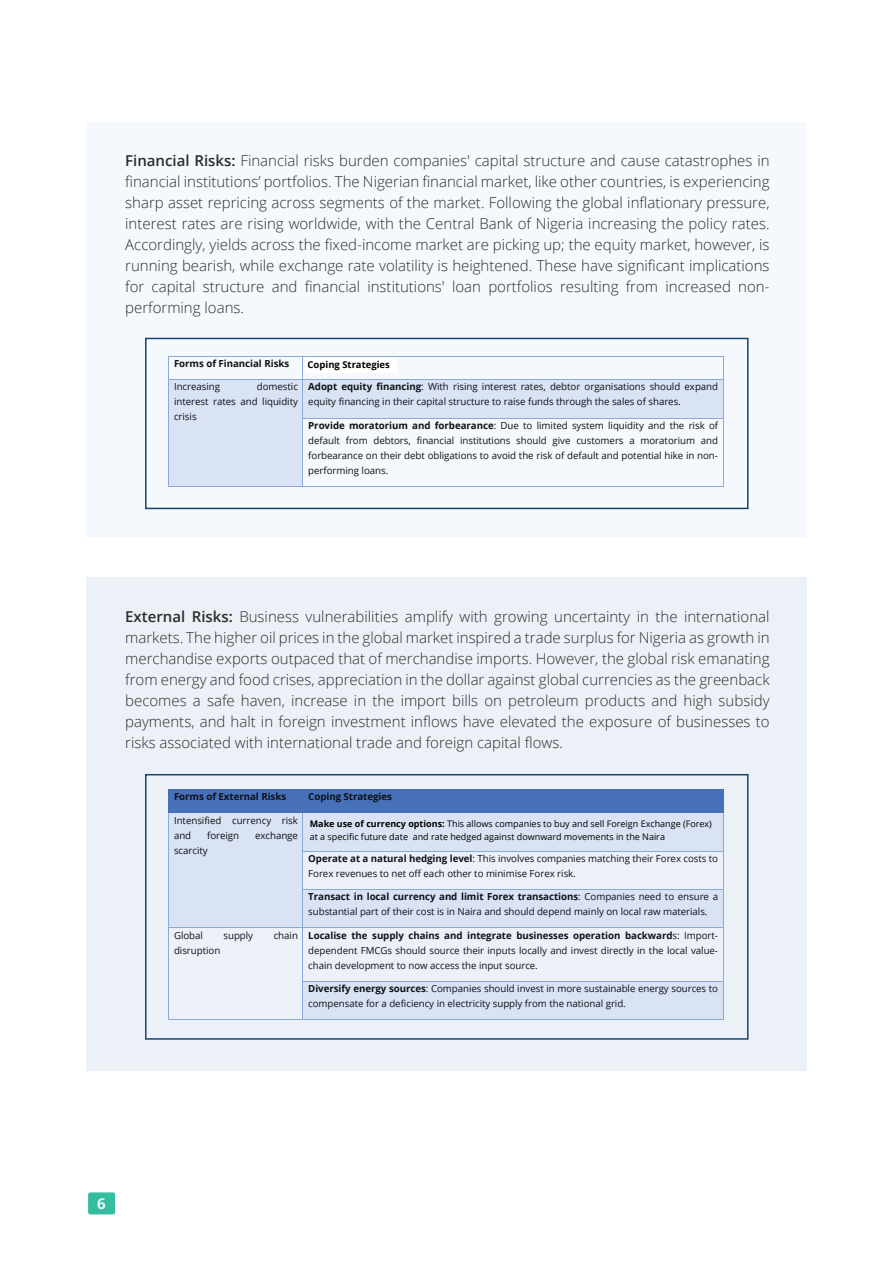
<style>
.page{position:relative;width:893px;height:1263px;background:#fff}
.page>*{position:absolute;margin:0;border:0;box-sizing:border-box;transform-origin:0 0}
.t1{font:300 15px/21px "Open Sans";color:#2b2c2b;text-align:justify}
.t2{font:700 15px "Open Sans";color:#eff5f8}
.t3{font:9.75px/15px "Open Sans";letter-spacing:-.005em;color:#0e1118}
.t4{font:700 9.75px "Open Sans";letter-spacing:-.005em;color:#0e1118}
.t5{font:700 9.45px "Open Sans";color:#000}
.t6{font:9px/12.8px "Open Sans";color:#000}
.s1{font-weight:600}
.s2{font-weight:700}
</style>
<div class="page">
<div style="left:88px;top:1192px;width:27px;height:22px;background:#34bd9e;border-radius:2px"></div>
<div style="left:86px;top:578px;width:721px;height:493px;background:#ecf1f8"></div>
<div style="left:86px;top:122px;width:721px;height:414px;background:#f5f8fc"></div>
<svg style="left:145px;top:337px;width:604px;height:173px"></svg>
<hr style="left:169px;top:356px;width:134px;height:1px;background:#8da9d7">
<hr style="left:303px;top:356px;width:420px;height:1px;background:#8da9d7">
<div style="left:169px;top:380px;width:134px;height:106px;background:#d9e3f3"></div>
<div style="left:303px;top:380px;width:420px;height:38px;background:#d9e3f3"></div>
<svg style="left:168px;top:356px;width:1px;height:24px"></svg>
<hr style="left:169px;top:379px;width:134px;height:1px;background:#8da9d7">
<svg style="left:303px;top:357px;width:1px;height:22px"></svg>
<hr style="left:303px;top:379px;width:420px;height:1px;background:#8da9d7">
<svg style="left:723px;top:356px;width:1px;height:24px"></svg>
<hr style="left:168px;top:380px;width:1px;height:38px;background:#8da9d7">
<hr style="left:303px;top:380px;width:1px;height:38px;background:#8da9d7">
<hr style="left:723px;top:380px;width:1px;height:38px;background:#8da9d7">
<hr style="left:303px;top:418px;width:420px;height:1px;background:#8da9d7">
<hr style="left:168px;top:418px;width:1px;height:68px;background:#8da9d7">
<hr style="left:169px;top:486px;width:134px;height:1px;background:#8da9d7">
<hr style="left:303px;top:418px;width:1px;height:68px;background:#8da9d7">
<hr style="left:303px;top:486px;width:420px;height:1px;background:#8da9d7">
<hr style="left:723px;top:418px;width:1px;height:68px;background:#8da9d7">
<svg style="left:145px;top:774px;width:604px;height:266px"></svg>
<div style="left:169px;top:790px;width:134px;height:23px;background:#4671b8"></div>
<div style="left:303px;top:790px;width:420px;height:23px;background:#4671b8"></div>
<hr style="left:169px;top:789px;width:134px;height:1px;background:#4671b8">
<hr style="left:303px;top:789px;width:420px;height:1px;background:#4671b8">
<div style="left:169px;top:813px;width:134px;height:115px;background:#d9e3f3"></div>
<div style="left:308px;top:813px;width:410px;height:15px;background:#d9e3f3"></div>
<div style="left:308px;top:828px;width:410px;height:23px;background:#d9e3f3"></div>
<svg style="left:168px;top:789px;width:1px;height:24px"></svg>
<hr style="left:169px;top:813px;width:134px;height:1px;background:#4671b8">
<hr style="left:304px;top:813px;width:419px;height:1px;background:#4671b8">
<svg style="left:723px;top:789px;width:1px;height:24px"></svg>
<hr style="left:168px;top:813px;width:1px;height:38px;background:#8da9d7">
<hr style="left:303px;top:813px;width:1px;height:38px;background:#8da9d7">
<hr style="left:723px;top:813px;width:1px;height:38px;background:#8da9d7">
<hr style="left:303px;top:851px;width:420px;height:1px;background:#8da9d7">
<hr style="left:168px;top:851px;width:1px;height:38px;background:#8da9d7">
<hr style="left:303px;top:851px;width:1px;height:38px;background:#8da9d7">
<hr style="left:723px;top:851px;width:1px;height:38px;background:#8da9d7">
<div style="left:303px;top:890px;width:420px;height:38px;background:#d9e3f3"></div>
<hr style="left:303px;top:889px;width:420px;height:1px;background:#8da9d7">
<hr style="left:168px;top:890px;width:1px;height:38px;background:#8da9d7">
<hr style="left:303px;top:890px;width:1px;height:38px;background:#8da9d7">
<hr style="left:723px;top:890px;width:1px;height:38px;background:#8da9d7">
<hr style="left:169px;top:928px;width:134px;height:1px;background:#8da9d7">
<hr style="left:303px;top:928px;width:420px;height:1px;background:#8da9d7">
<hr style="left:168px;top:928px;width:1px;height:53px;background:#8da9d7">
<hr style="left:303px;top:928px;width:1px;height:53px;background:#8da9d7">
<hr style="left:723px;top:928px;width:1px;height:53px;background:#8da9d7">
<div style="left:303px;top:981px;width:420px;height:38px;background:#d9e3f3"></div>
<hr style="left:303px;top:981px;width:420px;height:1px;background:#8da9d7">
<hr style="left:168px;top:981px;width:1px;height:38px;background:#8da9d7">
<hr style="left:169px;top:1019px;width:134px;height:1px;background:#8da9d7">
<hr style="left:303px;top:981px;width:1px;height:38px;background:#8da9d7">
<hr style="left:303px;top:1019px;width:420px;height:1px;background:#8da9d7">
<hr style="left:723px;top:981px;width:1px;height:38px;background:#8da9d7">
<div style="left:306px;top:358px;width:91px;height:14px;background:#fff"></div>
<div style="left:307px;top:815px;width:414px;height:34px;background:#d9e3f3"></div>
<p class="t1" style="left:125px;top:149px;width:646px"><span class="s1">Financial Risks:</span> Financial risks burden companies' capital structure and cause catastrophes in financial institutions’ portfolios. The Nigerian financial market, like other countries, is experiencing sharp asset repricing across segments of the market. Following the global inflationary pressure, interest rates are rising worldwide, with the Central Bank of Nigeria increasing the policy rates.<br>Accordingly, yields across the fixed-income market are picking up; the equity market, however, is running bearish, while exchange rate volatility is heightened. These have significant implications for capital structure and financial institutions' loan portfolios resulting from increased non&shy;performing loans.</p>
<p class="t4" style="left:174px;top:357px;width:117px">Forms of Financial Risks</p>
<p class="t3" style="left:308px;top:356px;width:80px">Coping Strategies</p>
<p class="t3" style="left:174px;top:379px;width:48px">Increasing</p>
<p class="t5" style="left:308px;top:358px;width:84px">Coping Strategies</p>
<p class="t3" style="left:174px;top:379px;width:125px;text-align:justify;text-indent:83px">domestic interest rates and liquidity crisis</p>
<p class="t3" style="left:308px;top:379px;width:411px"><span class="s2">Adopt equity financing</span>: With rising interest rates, debtor organisations should expand equity financing in their capital structure to raise funds through the sales of shares.</p>
<p class="t3" style="left:308px;top:417px;width:411px;text-align:justify"><span class="s2">Provide moratorium and forbearance</span>: Due to limited system liquidity and the risk of default from debtors, financial institutions should give customers a moratorium and forbearance on their debt obligations to avoid the risk of default and potential hike in non&shy;performing loans.</p>
<p class="t1" style="left:125px;top:605px;width:646px"><span class="s1">External Risks:</span> Business vulnerabilities amplify with growing uncertainty in the international markets. The higher oil prices in the global market inspired a trade surplus for Nigeria as growth in merchandise exports outpaced that of merchandise imports. However, the global risk emanating from energy and food crises, appreciation in the dollar against global currencies as the greenback becomes a safe haven, increase in the import bills on petroleum products and high subsidy payments, and halt in foreign investment inflows have elevated the exposure of businesses to risks associated with international trade and foreign capital flows.</p>
<p class="t4" style="left:174px;top:790px;width:114px">Forms of External Risks</p>
<p class="t4" style="left:308px;top:790px;width:85px">Coping Strategies</p>
<p class="t3" style="left:174px;top:812px;width:125px">Intensified currency risk and</p>
<p class="t3" style="left:308px;top:812px;width:411px"><span class="s2">Make use of currency options</span>: This allows companies to buy or sell Forex at a specific future date and rate hedged against downward movements in the Naira.</p>
<p class="t3" style="left:308px;top:850px;width:411px"><span class="s2">Operate at a natural hedging level</span>: This involves companies matching their Forex costs to<br>Forex revenues to net off each other to minimise Forex risk.</p>
<p class="t3" style="left:308px;top:889px;width:411px"><span class="s2">Transact in local currency and limit Forex transactions</span>: Companies need to ensure a substantial part of their cost is in Naira and should depend mainly on local raw materials.</p>
<p class="t6" style="left:310px;top:817px;width:404px"><span class="s2">Make use of currency options:</span> This allows companies to buy and sell Foreign Exchange (Forex) at a specific future date and rate hedged against downward movements in the Naira</p>
<p class="t3" style="left:207px;top:827px;width:34px">foreign</p>
<p class="t3" style="left:255px;top:827px;width:44px">exchange</p>
<p class="t3" style="left:174px;top:842px;width:35px">scarcity</p>
<p class="t3" style="left:174px;top:927px;width:30px">Global</p>
<p class="t3" style="left:224px;top:927px;width:31px">supply</p>
<p class="t3" style="left:274px;top:927px;width:26px">chain</p>
<p class="t3" style="left:174px;top:942px;width:48px">disruption</p>
<p class="t3" style="left:308px;top:927px;width:411px;text-align:justify"><span class="s2">Localise the supply chains and integrate businesses operation backward</span>s: Import&shy;dependent FMCGs should source their inputs locally and invest directly in the local value&shy;chain development to now access the input source.</p>
<p class="t3" style="left:308px;top:980px;width:411px"><span class="s2">Diversify energy sources</span>: Companies should invest in more sustainable energy sources to compensate for a deficiency in electricity supply from the national grid.</p>
<h1 class="t2" style="left:97px;top:1193px;width:10px">6</h1>
</div>
